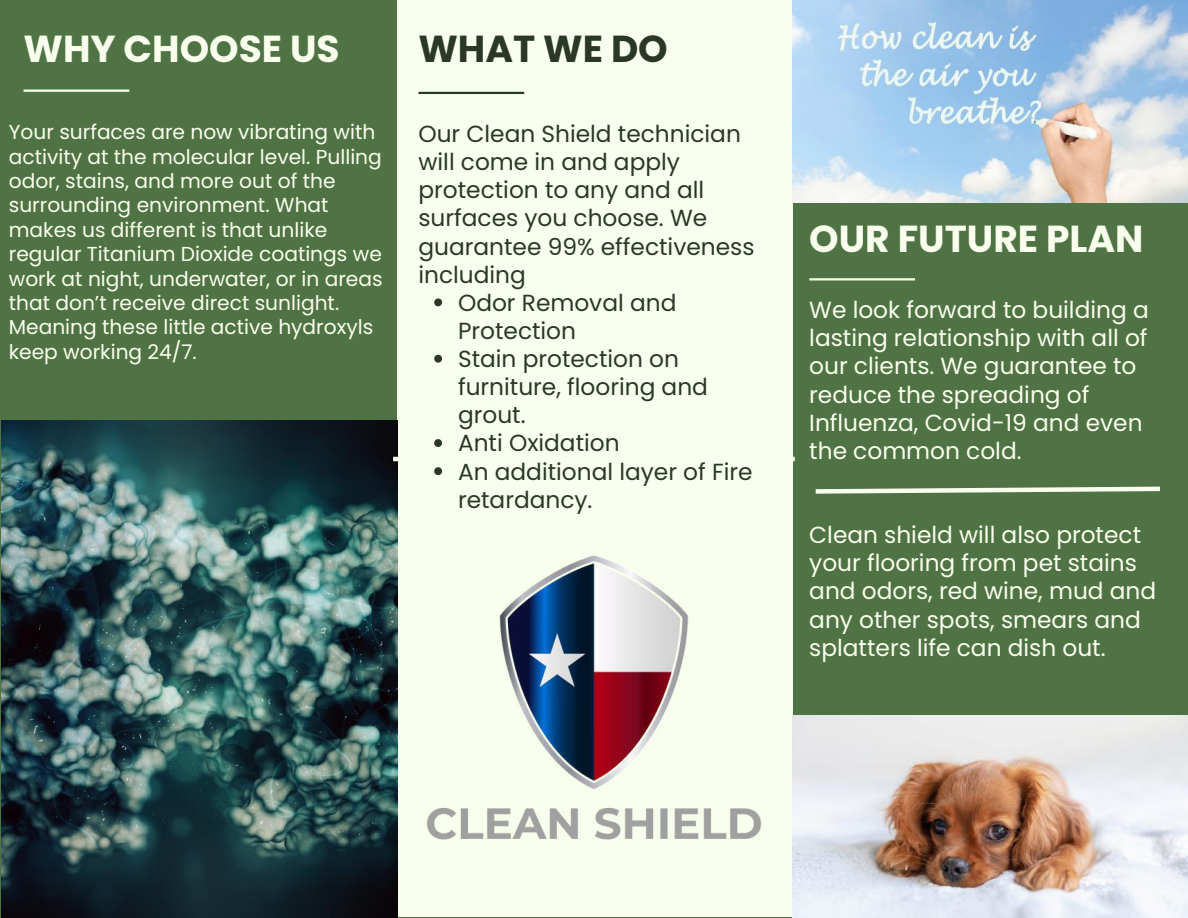
<style>
.page{position:relative;width:1188px;height:918px;background:#4f7344}
.page>*{position:absolute;margin:0;border:0;box-sizing:border-box;transform-origin:0 0}
.t1{font:700 37.5px "Poppins";color:#f9ffed}
.t2{font:700 37.5px "Poppins";color:#2b3825}
.t3{font:23.25px/28.2px "Poppins";color:#f9ffed}
.t4{font:23.25px/28.2px "Poppins";color:#2b3825}
.t5{font:20.25px/24.5px "Poppins";color:#f9ffed}
</style>
<div class="page">
<div style="left:397px;top:0;width:396px;height:916px;background:#f9ffed"></div>
<img style="left:792px;top:0;width:396px;height:202px">
<img style="left:792px;top:716px;width:396px;height:202px">
<img style="left:1px;top:421px;width:396px;height:497px">
<hr style="left:809px;top:278px;width:106px;height:2px;background:#f9ffed">
<hr style="left:418px;top:92px;width:106px;height:2px;background:#2b3825">
<hr style="left:24px;top:90px;width:105px;height:2px;background:#f9ffed">
<img style="left:426px;top:555px;width:336px;height:285px">
<svg style="left:434px;top:298px;width:8px;height:8px"></svg>
<svg style="left:434px;top:355px;width:8px;height:8px"></svg>
<svg style="left:434px;top:439px;width:8px;height:8px"></svg>
<svg style="left:434px;top:467px;width:8px;height:8px"></svg>
<hr style="left:393px;top:457px;width:402px;height:4px;background:#f9ffed">
<svg style="left:815px;top:486px;width:345px;height:8px"></svg>
<h1 class="t1" style="left:24px;top:22px;width:318px">WHY CHOOSE US</h1>
<p class="t5" style="left:9px;top:120px;width:375px">Your surfaces are now vibrating with activity at the molecular level. Pulling odor, stains, and more out of the surrounding environment. What makes us different is that unlike regular Titanium Dioxide coatings we work at night, underwater, or in areas that don’t receive direct sunlight.<br>Meaning these little active hydroxyls keep working 24/7.</p>
<h1 class="t2" style="left:418px;top:22px;width:251px">WHAT WE DO</h1>
<p class="t4" style="left:418px;top:120px;width:338px">Our Clean Shield technician will come in and apply protection to any and all surfaces you choose. We guarantee 99% effectiveness including</p>
<p class="t4" style="left:458px;top:289px;width:296px">Odor Removal and<br>Protection<br>Stain protection on furniture, flooring and grout.<br>Anti Oxidation<br>An additional layer of Fire retardancy.</p>
<h1 class="t1" style="left:809px;top:212px;width:336px">OUR FUTURE PLAN</h1>
<p class="t3" style="left:809px;top:296px;width:341px">We look forward to building a lasting relationship with all of our clients. We guarantee to reduce the spreading of<br>Influenza, Covid-19 and even the common cold.</p>
<p class="t3" style="left:809px;top:521px;width:348px">Clean shield will also protect your flooring from pet stains and odors, red wine, mud and any other spots, smears and splatters life can dish out.</p>
</div>
